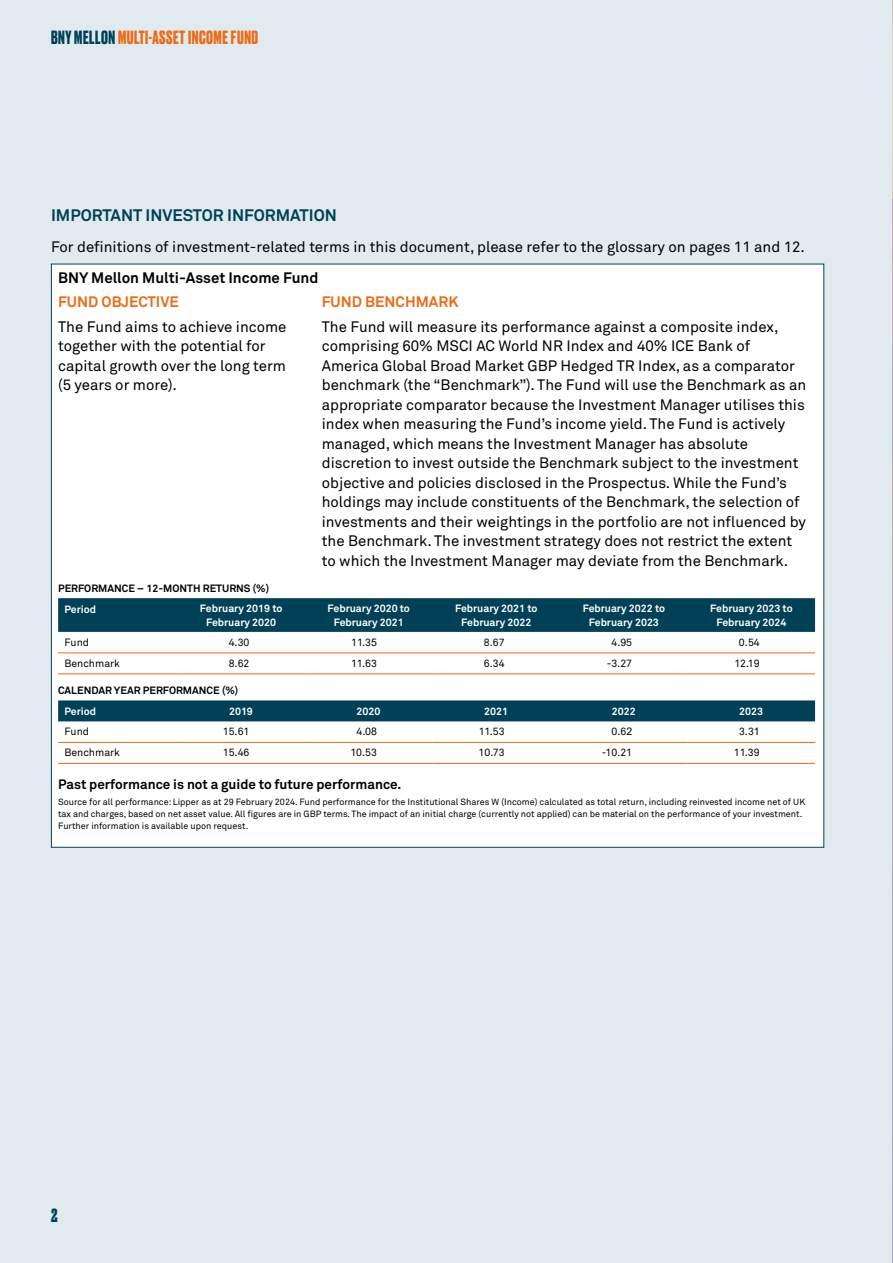
<style>
.page{position:relative;width:893px;height:1263px;background:#e1ebef}
.page>*{position:absolute;margin:0;border:0;box-sizing:border-box;transform-origin:0 0}
.t1{font:700 18px "Druk";letter-spacing:.03em;color:#ed6a16}
.t2{font:700 18px "Druk";color:#004157}
.t3{font:700 16.5px "Akkurat Pro";color:#004157}
.t4{font:15px/19.5px "Akkurat Pro";color:#000}
.t5{font:700 15px "Akkurat Pro";color:#000}
.t6{font:700 15px "Akkurat Pro";color:#ed6a16}
.t7{font:700 13.5px "Akkurat Pro";color:#000}
.t8{font:700 10.5px/13.5px "Akkurat Pro";color:#fff;text-align:center}
.t9{font:10.5px "Akkurat Pro";color:#000}
.t10{font:700 10.5px "Akkurat Pro";color:#000}
.t11{font:9px/12px "Akkurat Pro";color:#000}
.s1{color:#004157}
.s2{font-family:"Arial"}
</style>
<div class="page">
<img style="left:892px;top:0;width:1px;height:1263px">
<div style="left:51px;top:264px;width:773px;height:583px;background:#fff"></div>
<div style="left:58px;top:598px;width:757px;height:34px;background:#004157"></div>
<hr style="left:58px;top:652px;width:119px;height:1px;background:#ed6a16">
<hr style="left:177px;top:652px;width:128px;height:1px;background:#ed6a16">
<hr style="left:305px;top:652px;width:127px;height:1px;background:#ed6a16">
<hr style="left:432px;top:652px;width:128px;height:1px;background:#ed6a16">
<hr style="left:560px;top:652px;width:127px;height:1px;background:#ed6a16">
<hr style="left:687px;top:652px;width:128px;height:1px;background:#ed6a16">
<hr style="left:58px;top:673px;width:119px;height:1px;background:#ed6a16">
<hr style="left:177px;top:673px;width:128px;height:1px;background:#ed6a16">
<hr style="left:305px;top:673px;width:127px;height:1px;background:#ed6a16">
<hr style="left:432px;top:673px;width:128px;height:1px;background:#ed6a16">
<hr style="left:560px;top:673px;width:127px;height:1px;background:#ed6a16">
<hr style="left:687px;top:673px;width:128px;height:1px;background:#ed6a16">
<div style="left:58px;top:700px;width:757px;height:21px;background:#004157"></div>
<hr style="left:58px;top:742px;width:119px;height:1px;background:#ed6a16">
<hr style="left:177px;top:742px;width:128px;height:1px;background:#ed6a16">
<hr style="left:305px;top:742px;width:127px;height:1px;background:#ed6a16">
<hr style="left:432px;top:742px;width:128px;height:1px;background:#ed6a16">
<hr style="left:560px;top:742px;width:127px;height:1px;background:#ed6a16">
<hr style="left:687px;top:742px;width:128px;height:1px;background:#ed6a16">
<hr style="left:58px;top:763px;width:119px;height:1px;background:#ed6a16">
<hr style="left:177px;top:763px;width:128px;height:1px;background:#ed6a16">
<hr style="left:305px;top:763px;width:127px;height:1px;background:#ed6a16">
<hr style="left:432px;top:763px;width:128px;height:1px;background:#ed6a16">
<hr style="left:560px;top:763px;width:127px;height:1px;background:#ed6a16">
<hr style="left:687px;top:763px;width:128px;height:1px;background:#ed6a16">
<p class="t1" style="left:51px;top:25px;width:209px"><span class="s1">BNY MELLON</span> MULTI-ASSET INCOME FUND</p>
<p class="t3" style="left:51px;top:205px;width:287px">IMPORTANT INVESTOR INFORMATION</p>
<p class="t4" style="left:51px;top:237px;width:755px">For definitions of investment-related terms in this document, please refer to the glossary on pages 11 and 12.</p>
<p class="t5" style="left:58px;top:268px;width:262px">BNY Mellon Multi-Asset Income Fund</p>
<p class="t6" style="left:58px;top:292px;width:122px">FUND OBJECTIVE</p>
<p class="t6" style="left:322px;top:292px;width:138px">FUND BENCHMARK</p>
<p class="t4" style="left:58px;top:317px;width:230px">The Fund aims to achieve income together with the potential for capital growth over the long term (5 years or more).</p>
<p class="t4" style="left:322px;top:317px;width:486px">The Fund will measure its performance against a composite index, comprising 60% MSCI AC World NR Index and 40% ICE Bank of America Global Broad Market GBP Hedged TR Index, as a comparator benchmark (the “Benchmark”). The Fund will use the Benchmark as an appropriate comparator because the Investment Manager utilises this index when measuring the Fund’s income yield. The Fund is actively managed, which means the Investment Manager has absolute discretion to invest outside the Benchmark subject to the investment objective and policies disclosed in the Prospectus. While the Fund’s holdings may include constituents of the Benchmark, the selection of investments and their weightings in the portfolio are not influenced by the Benchmark. The investment strategy does not restrict the extent to which the Investment Manager may deviate from the Benchmark.</p>
<p class="t10" style="left:58px;top:582px;width:213px">PERFORMANCE – 12-MONTH RETURNS (%)</p>
<p class="t8" style="left:65px;top:602px;width:33px">Period</p>
<p class="t8" style="left:200px;top:602px;width:84px">February 2019 to<br>February 2020</p>
<p class="t8" style="left:328px;top:602px;width:84px">February 2020 to<br>February 2021</p>
<p class="t8" style="left:455px;top:602px;width:84px">February 2021 to<br>February 2022</p>
<p class="t8" style="left:583px;top:602px;width:84px">February 2022 to<br>February 2023</p>
<p class="t8" style="left:710px;top:602px;width:84px">February 2023 to<br>February 2024</p>
<p class="t9" style="left:64px;top:636px;width:26px">Fund</p>
<p class="t9" style="left:229px;top:636px;width:22px">4.30</p>
<p class="t9" style="left:351px;top:636px;width:27px">11.3<span class="s2">5</span></p>
<p class="t9" style="left:484px;top:636px;width:22px">8.67</p>
<p class="t9" style="left:611px;top:636px;width:22px">4.95</p>
<p class="t9" style="left:739px;top:636px;width:22px">0.54</p>
<p class="t9" style="left:64px;top:658px;width:57px">Benchmark</p>
<p class="t9" style="left:229px;top:657px;width:22px">8.62</p>
<p class="t9" style="left:351px;top:657px;width:27px">11.63</p>
<p class="t9" style="left:484px;top:657px;width:22px">6.34</p>
<p class="t9" style="left:607px;top:657px;width:27px">-3.27</p>
<p class="t9" style="left:734px;top:657px;width:27px">12.19</p>
<p class="t10" style="left:58px;top:684px;width:182px">CALENDAR YEAR PERFORMANCE (%)</p>
<p class="t8" style="left:65px;top:705px;width:33px">Period</p>
<p class="t8" style="left:229px;top:704px;width:25px">2019</p>
<p class="t8" style="left:357px;top:704px;width:25px">2020</p>
<p class="t8" style="left:484px;top:704px;width:25px">2021</p>
<p class="t8" style="left:612px;top:704px;width:25px">2022</p>
<p class="t8" style="left:739px;top:704px;width:25px">2023</p>
<p class="t9" style="left:64px;top:725px;width:26px">Fund</p>
<p class="t9" style="left:223px;top:725px;width:28px">15.61</p>
<p class="t9" style="left:357px;top:725px;width:22px">4.0<span class="s2">8</span></p>
<p class="t9" style="left:479px;top:725px;width:27px">11.53</p>
<p class="t9" style="left:611px;top:725px;width:22px">0.6<span class="s2">2</span></p>
<p class="t9" style="left:739px;top:725px;width:22px">3.3<span class="s2">1</span></p>
<p class="t9" style="left:64px;top:747px;width:57px">Benchmark</p>
<p class="t9" style="left:223px;top:746px;width:28px">15.46</p>
<p class="t9" style="left:350px;top:746px;width:28px">10.53</p>
<p class="t9" style="left:478px;top:746px;width:28px">10.73</p>
<p class="t9" style="left:602px;top:746px;width:32px">-10.21</p>
<p class="t9" style="left:734px;top:746px;width:27px">11.39</p>
<p class="t7" style="left:58px;top:775px;width:345px">Past performance is not a guide to future performance.</p>
<p class="t11" style="left:58px;top:796px;width:749px">Source for all performance: Lipper as at 29 February 2024. Fund performance for the Institutional Shares W (Income) calculated as total return, including reinvested income net of UK tax and charges, based on net asset value. All figures are in GBP terms. The impact of an initial charge (currently not applied) can be material on the performance of your investment.<br>Further information is available upon request.</p>
<p class="t2" style="left:51px;top:1203px;width:8px">2</p>
</div>
